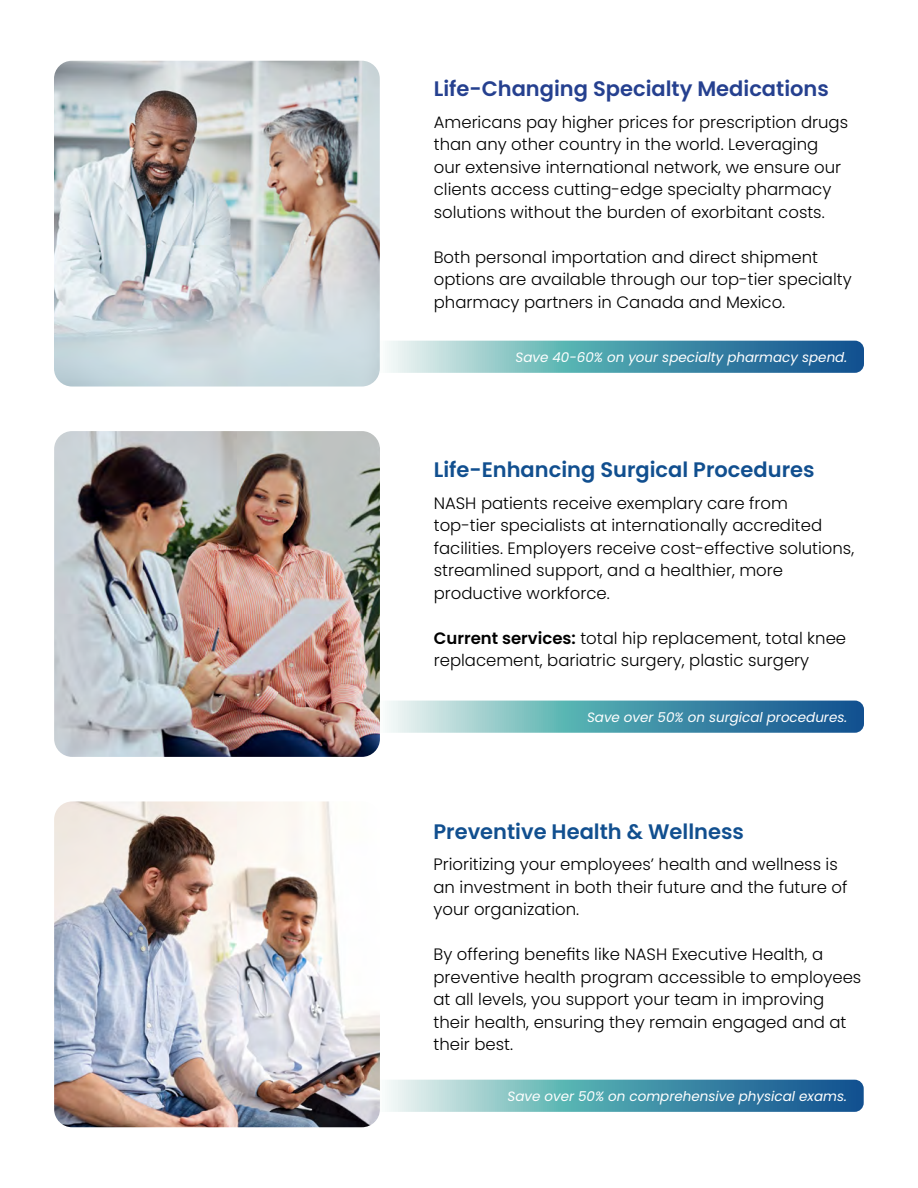
<style>
.page{position:relative;width:918px;height:1188px;background:#fff}
.page>*{position:absolute;margin:0;border:0;box-sizing:border-box;transform-origin:0 0}
.t1{font:600 21px "Poppins";color:#114f8f}
.t2{font:600 21px "Poppins";color:#25408f}
.t3{font:300 16.5px/22.5px "Poppins";color:#000}
.t4{font:italic 13.5px "Poppins";color:#fff}
.s1{font-weight:600}
</style>
<div class="page">
<svg style="left:387px;top:701px;width:477px;height:32px;background:#61a0b4"></svg>
<svg style="left:387px;top:1080px;width:477px;height:32px;background:#60a0b4"></svg>
<svg style="left:387px;top:341px;width:477px;height:32px;background:#61a0b4"></svg>
<img style="left:54px;top:801px;width:326px;height:326px">
<img style="left:54px;top:61px;width:326px;height:326px">
<img style="left:54px;top:431px;width:326px;height:326px">
<p class="t2" style="left:434px;top:77px;width:397px">Life-Changing Specialty Medications</p>
<p class="t3" style="left:434px;top:111px;width:416px">Americans pay higher prices for prescription drugs than any other country in the world. Leveraging our extensive international network, we ensure our clients access cutting-edge specialty pharmacy solutions without the burden of exorbitant costs.</p>
<p class="t3" style="left:434px;top:246px;width:419px">Both personal importation and direct shipment options are available through our top-tier specialty pharmacy partners in Canada and Mexico.</p>
<p class="t4" style="left:516px;top:349px;width:333px">Save 40-60% on your specialty pharmacy spend.</p>
<p class="t1" style="left:434px;top:458px;width:382px">Life-Enhancing Surgical Procedures</p>
<p class="t3" style="left:434px;top:492px;width:422px">NASH patients receive exemplary care from<br>top-tier specialists at internationally accredited facilities. Employers receive cost-effective solutions, streamlined support, and a healthier, more productive workforce.</p>
<p class="t3" style="left:434px;top:627px;width:414px"><span class="s1">Current services:</span> total hip replacement, total knee replacement, bariatric surgery, plastic surgery</p>
<p class="t4" style="left:587px;top:710px;width:262px">Save over 50% on surgical procedures.</p>
<p class="t1" style="left:434px;top:819px;width:312px">Preventive Health &amp; Wellness</p>
<p class="t3" style="left:434px;top:853px;width:416px">Prioritizing your employees’ health and wellness is an investment in both their future and the future of your organization.</p>
<p class="t3" style="left:434px;top:944px;width:429px">By offering benefits like NASH Executive Health, a preventive health program accessible to employees at all levels, you support your team in improving their health, ensuring they remain engaged and at their best.</p>
<p class="t4" style="left:508px;top:1089px;width:341px">Save over 50% on comprehensive physical exams.</p>
</div>
